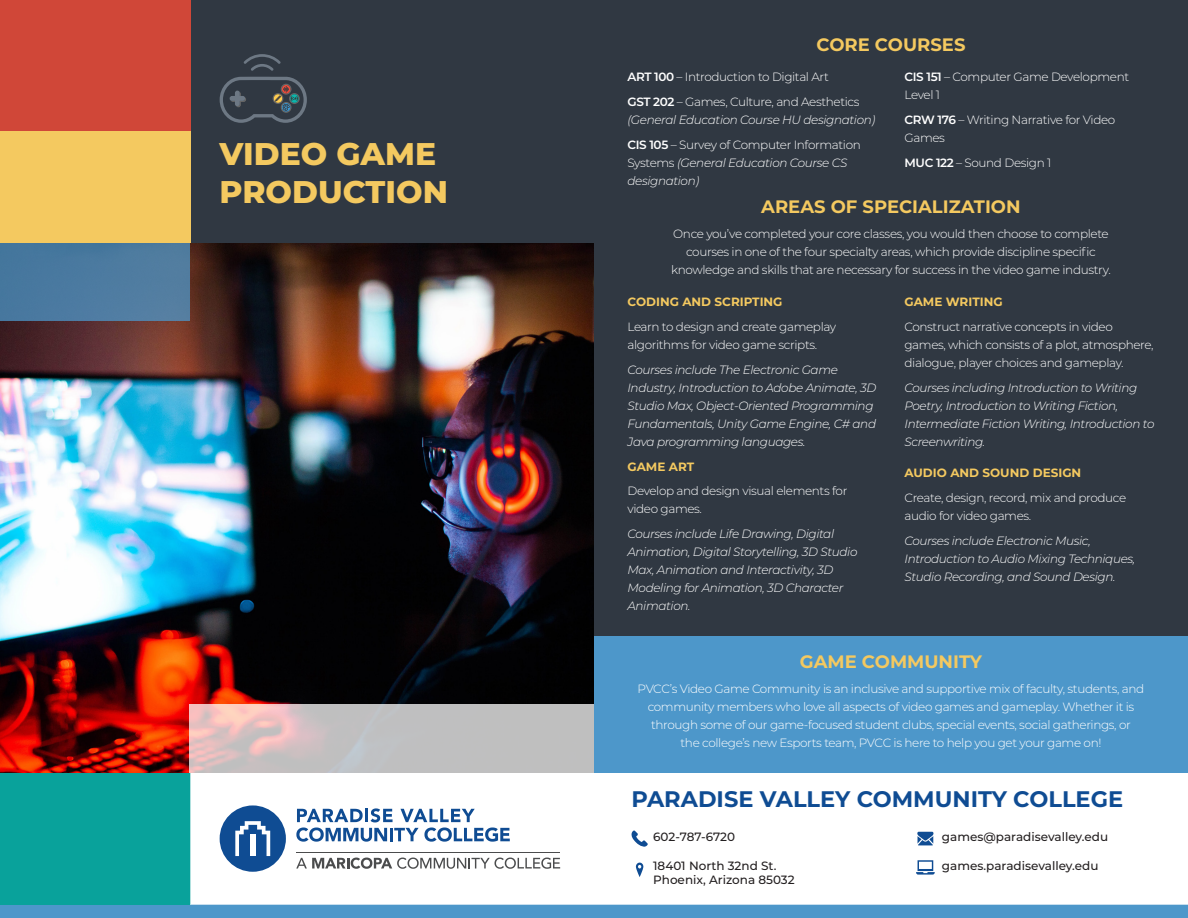
<style>
.page{position:relative;width:1188px;height:918px;background:#fff}
.page>*{position:absolute;margin:0;border:0;box-sizing:border-box;transform-origin:0 0}
.t1{font:800 31.35px "Montserrat";color:#f4c960}
.t2{font:700 22.5px "Montserrat";color:#0f4c93}
.t3{font:700 18px "Montserrat";color:#f4c960}
.t4{font:300 12px/18px "Montserrat";letter-spacing:-.03em;color:#fff}
.t5{font:italic 300 12px/18px "Montserrat";letter-spacing:-.03em;color:#fff}
.t6{font:500 12px "Montserrat";color:#231f20}
.t7{font:700 12px "Montserrat";color:#f4c960}
.s1{font-weight:600}
.s2{font-weight:600;font-style:normal}
.s3{font-style:normal}
</style>
<div class="page">
<div style="left:0;top:0;width:1188px;height:773px;background:#303842"></div>
<div style="left:0;top:0;width:190px;height:918px;background:#d04738"></div>
<img style="left:0;top:243px;width:594px;height:530px">
<div style="left:0;top:904px;width:1188px;height:14px;background:#4d97ca"></div>
<div style="left:0;top:132px;width:190px;height:111px;background:#f4c960"></div>
<svg style="left:0;top:243px;width:190px;height:78px;background:#4b7a9f"></svg>
<svg style="left:189px;top:704px;width:405px;height:69px;background:#c8bfc0"></svg>
<div style="left:0;top:773px;width:190px;height:131px;background:#09a29b"></div>
<svg style="left:190px;top:773px;width:744px;height:131px"></svg>
<div style="left:594px;top:636px;width:594px;height:137px;background:#4d97ca"></div>
<svg style="left:244px;top:54px;width:37px;height:17px"></svg>
<svg style="left:220px;top:77px;width:87px;height:46px"></svg>
<div style="left:220px;top:805px;width:66px;height:67px;background:#0f4c93;border-radius:50%"></div>
<svg style="left:235px;top:821px;width:35px;height:35px"></svg>
<svg style="left:297px;top:808px;width:96px;height:14px"></svg>
<svg style="left:400px;top:809px;width:75px;height:13px"></svg>
<hr style="left:296px;top:852px;width:264px;height:1px;background:#4b4c4d">
<svg style="left:296px;top:858px;width:264px;height:11px"></svg>
<svg style="left:296px;top:828px;width:214px;height:14px"></svg>
<svg style="left:917px;top:832px;width:16px;height:13px"></svg>
<svg style="left:631px;top:830px;width:17px;height:17px"></svg>
<svg style="left:636px;top:863px;width:7px;height:14px"></svg>
<svg style="left:916px;top:860px;width:19px;height:15px"></svg>
<p class="t1" style="left:220px;top:131px;width:218px">VIDEO GAME</p>
<p class="t1" style="left:220px;top:168px;width:230px">PRODUCTION</p>
<p class="t3" style="left:816px;top:32px;width:151px">CORE COURSES</p>
<p class="t4" style="left:904px;top:68px;width:226px"><span class="s1">CIS 151</span> – Computer Game Development<br>Level 1</p>
<p class="t4" style="left:904px;top:110px;width:212px"><span class="s1">CRW 176</span> – Writing Narrative for Video<br>Games</p>
<p class="t4" style="left:904px;top:153px;width:148px"><span class="s1">MUC 122</span> – Sound Design 1</p>
<p class="t4" style="left:627px;top:67px;width:203px"><span class="s1">ART 100</span> – Introduction to Digital Art</p>
<p class="t5" style="left:627px;top:92px;width:249px"><span class="s2">GST 202</span> <span class="s3">– Games, Culture, and Aesthetics </span>(General Education Course HU designation)</p>
<p class="t5" style="left:627px;top:135px;width:235px"><span class="s2">CIS 105</span> <span class="s3">– Survey of Computer Information<br>Systems</span> (General Education Course CS designation)</p>
<p class="t3" style="left:761px;top:194px;width:261px">AREAS OF SPECIALIZATION</p>
<p class="t4" style="left:671px;top:224px;width:441px;text-align:center">Once you’ve completed your core classes, you would then choose to complete courses in one of the four specialty areas, which provide discipline specific knowledge and skills that are necessary for success in the video game industry.</p>
<p class="t7" style="left:904px;top:293px;width:100px">GAME WRITING</p>
<p class="t4" style="left:904px;top:317px;width:251px">Construct narrative concepts in video games, which consists of a plot, atmosphere, dialogue, player choices and gameplay.</p>
<p class="t5" style="left:904px;top:378px;width:251px">Courses including Introduction to Writing Poetry, Introduction to Writing Fiction, Intermediate Fiction Writing, Introduction to Screenwriting.</p>
<p class="t7" style="left:904px;top:464px;width:178px">AUDIO AND SOUND DESIGN</p>
<p class="t4" style="left:904px;top:488px;width:223px">Create, design, record, mix and produce audio for video games.</p>
<p class="t5" style="left:904px;top:531px;width:232px">Courses include Electronic Music,<br>Introduction to Audio Mixing Techniques,<br>Studio Recording, and Sound Design.</p>
<p class="t7" style="left:627px;top:293px;width:157px">CODING AND SCRIPTING</p>
<p class="t4" style="left:627px;top:317px;width:210px">Learn to design and create gameplay algorithms for video game scripts.</p>
<p class="t5" style="left:627px;top:360px;width:250px">Courses include The Electronic Game Industry, Introduction to Adobe Animate, 3D Studio Max, Object-Oriented Programming Fundamentals, Unity Game Engine, C# and Java programming languages.</p>
<p class="t7" style="left:627px;top:458px;width:68px">GAME ART</p>
<p class="t4" style="left:627px;top:482px;width:221px">Develop and design visual elements for video games.</p>
<p class="t5" style="left:627px;top:524px;width:231px">Courses include Life Drawing, Digital Animation, Digital Storytelling, 3D Studio Max, Animation and Interactivity, 3D Modeling for Animation, 3D Character Animation.</p>
<p class="t3" style="left:800px;top:648px;width:184px">GAME COMMUNITY</p>
<p class="t4" style="left:638px;top:679px;width:508px;text-align:center">PVCC’s Video Game Community is an inclusive and supportive mix of faculty, students, and community members who love all aspects of video games and gameplay. Whether it is through some of our game-focused student clubs, special events, social gatherings, or</p>
<p class="t4" style="left:681px;top:733px;width:422px">the college’s new Esports team, PVCC is here to help you get your game on!</p>
<p class="t2" style="left:632px;top:783px;width:493px">PARADISE VALLEY COMMUNITY COLLEGE</p>
<p class="t6" style="left:653px;top:828px;width:83px">602-787-6720</p>
<p class="t6" style="left:653px;top:857px;width:125px">18401 North 32nd St.</p>
<p class="t6" style="left:653px;top:871px;width:143px">Phoenix, Arizona 85032</p>
<p class="t6" style="left:942px;top:828px;width:168px">games@paradisevalley.edu</p>
<p class="t6" style="left:942px;top:857px;width:158px">games.paradisevalley.edu</p>
</div>
